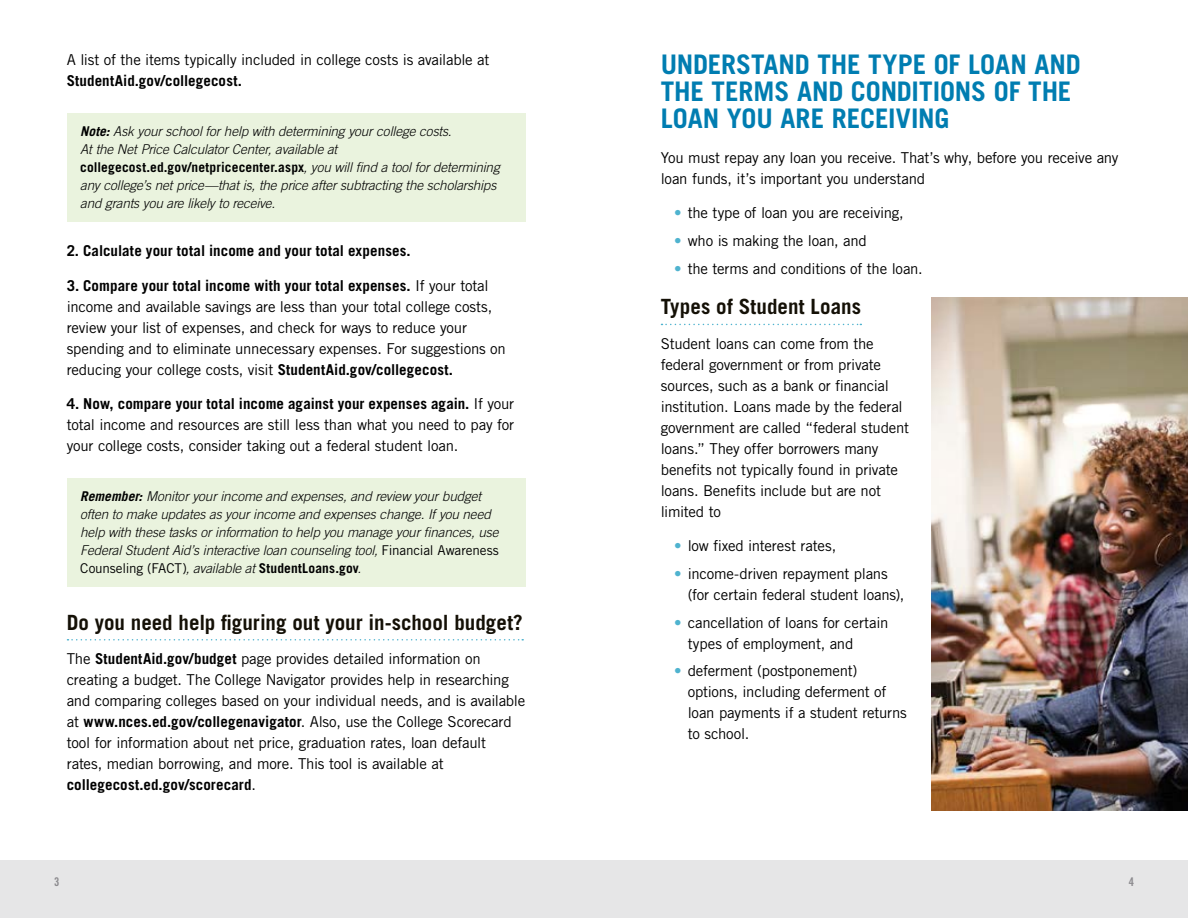
<style>
.page{position:relative;width:1188px;height:918px;background:#fff}
.page>*{position:absolute;margin:0;border:0;box-sizing:border-box;transform-origin:0 0}
.t1{font:700 27px/27px "Trade Gothic LT Std";letter-spacing:-.005em;color:#007db1}
.t2{font:700 21px "Trade Gothic LT Std";color:#141006}
.t3{font:15px/21px "Trade Gothic LT Std";letter-spacing:-.015em;color:#000}
.t4{font:700 15px "Trade Gothic LT Std";letter-spacing:.005em;color:#000}
.t5{font:italic 300 13.5px/18px "Trade Gothic LT Std";letter-spacing:-.01em;color:#000}
.t6{font:12px "Trade Gothic LT Std Bd Cn 20";color:#8b8a8e}
.s1{font-weight:700}
.s2{font-weight:700;font-style:normal}
.s3{font-weight:400;font-style:normal}
.s4{color:#4fb3cf}
</style>
<div class="page">
<div style="left:0;top:861px;width:1188px;height:57px;background:#e6e6e7"></div>
<svg style="left:68px;top:639px;width:455px;height:2px"></svg>
<div style="left:67px;top:113px;width:459px;height:109px;background:#eaf3de"></div>
<div style="left:67px;top:478px;width:459px;height:109px;background:#eaf3de"></div>
<svg style="left:662px;top:324px;width:199px;height:1px"></svg>
<img style="left:931px;top:298px;width:257px;height:513px">
<p class="t3" style="left:67px;top:49px;width:424px">A list of the items typically included in college costs is available at<br><span class="s1">StudentAid.gov/collegecost.</span></p>
<p class="t5" style="left:80px;top:123px;width:421px"><span class="s1">Note:</span> Ask your school for help with determining your college costs.<br>At the Net Price Calculator Center, available at <span class="s2">collegecost.ed.gov/netpricecenter.aspx</span>, you will find a tool for determining any college’s net price—that is, the price after subtracting the scholarships and grants you are likely to receive.</p>
<p class="t4" style="left:67px;top:242px;width:346px">2. Calculate your total income and your total expenses.</p>
<p class="t3" style="left:67px;top:275px;width:441px"><span class="s1">3. Compare your total income with your total expenses.</span> If your total income and available savings are less than your total college costs, review your list of expenses, and check for ways to reduce your spending and to eliminate unnecessary expenses. For suggestions on reducing your college costs, visit <span class="s1">StudentAid.gov/collegecost.</span></p>
<p class="t3" style="left:67px;top:393px;width:449px;text-align:justify"><span class="s1">4. Now, compare your total income against your expenses again.</span> If your total income and resources are still less than what you need to pay for your college costs, consider taking out a federal student loan.</p>
<p class="t5" style="left:80px;top:488px;width:420px"><span class="s1">Remember:</span> Monitor your income and expenses, and review your budget often to make updates as your income and expenses change. If you need help with these tasks or information to help you manage your finances, use Federal Student Aid’s interactive loan counseling tool, <span class="s3">Financial Awareness Counseling (FACT)</span>, available at <span class="s2">StudentLoans.gov</span>.</p>
<h3 class="t2" style="left:67px;top:609px;width:458px">Do you need help figuring out your in-school budget?</h3>
<p class="t3" style="left:67px;top:648px;width:460px">The <span class="s1">StudentAid.gov/budget</span> page provides detailed information on creating a budget. The College Navigator provides help in researching and comparing colleges based on your individual needs, and is available at <span class="s1">www.nces.ed.gov/collegenavigator</span>. Also, use the College Scorecard tool for information about net price, graduation rates, loan default rates, median borrowing, and more. This tool is available at <span class="s1">collegecost.ed.gov/scorecard</span>.</p>
<h2 class="t1" style="left:661px;top:51px;width:422px">UNDERSTAND THE TYPE OF LOAN AND<br>THE TERMS AND CONDITIONS OF THE<br>LOAN YOU ARE RECEIVING</h2>
<p class="t3" style="left:661px;top:147px;width:459px">You must repay any loan you receive. That’s why, before you receive any loan funds, it’s important you understand</p>
<p class="t3" style="left:674px;top:202px;width:231px"><span class="s4">•</span> the type of loan you are receiving,</p>
<p class="t3" style="left:674px;top:230px;width:194px"><span class="s4">•</span> who is making the loan, and</p>
<p class="t3" style="left:674px;top:258px;width:250px"><span class="s4">•</span> the terms and conditions of the loan.</p>
<h3 class="t2" style="left:661px;top:294px;width:202px">Types of Student Loans</h3>
<p class="t3" style="left:661px;top:333px;width:250px">Student loans can come from the federal government or from private sources, such as a bank or financial institution. Loans made by the federal government are called “federal student loans.” They offer borrowers many benefits not typically found in private loans. Benefits include but are not limited to</p>
<p class="t3" style="left:674px;top:535px;width:163px"><span class="s4">•</span> low fixed interest rates,</p>
<p class="t3" style="left:688px;top:563px;width:218px;text-indent:-14px"><span class="s4">•</span> income-driven repayment plans (for certain federal student loans),</p>
<p class="t3" style="left:688px;top:612px;width:202px;text-indent:-14px"><span class="s4">•</span> cancellation of loans for certain types of employment, and</p>
<p class="t3" style="left:688px;top:660px;width:221px;text-indent:-14px"><span class="s4">•</span> deferment (postponement) options, including deferment of loan payments if a student returns to school.</p>
<p class="t6" style="left:54px;top:875px;width:7px">3</p>
<p class="t6" style="left:1129px;top:875px;width:7px">4</p>
</div>
